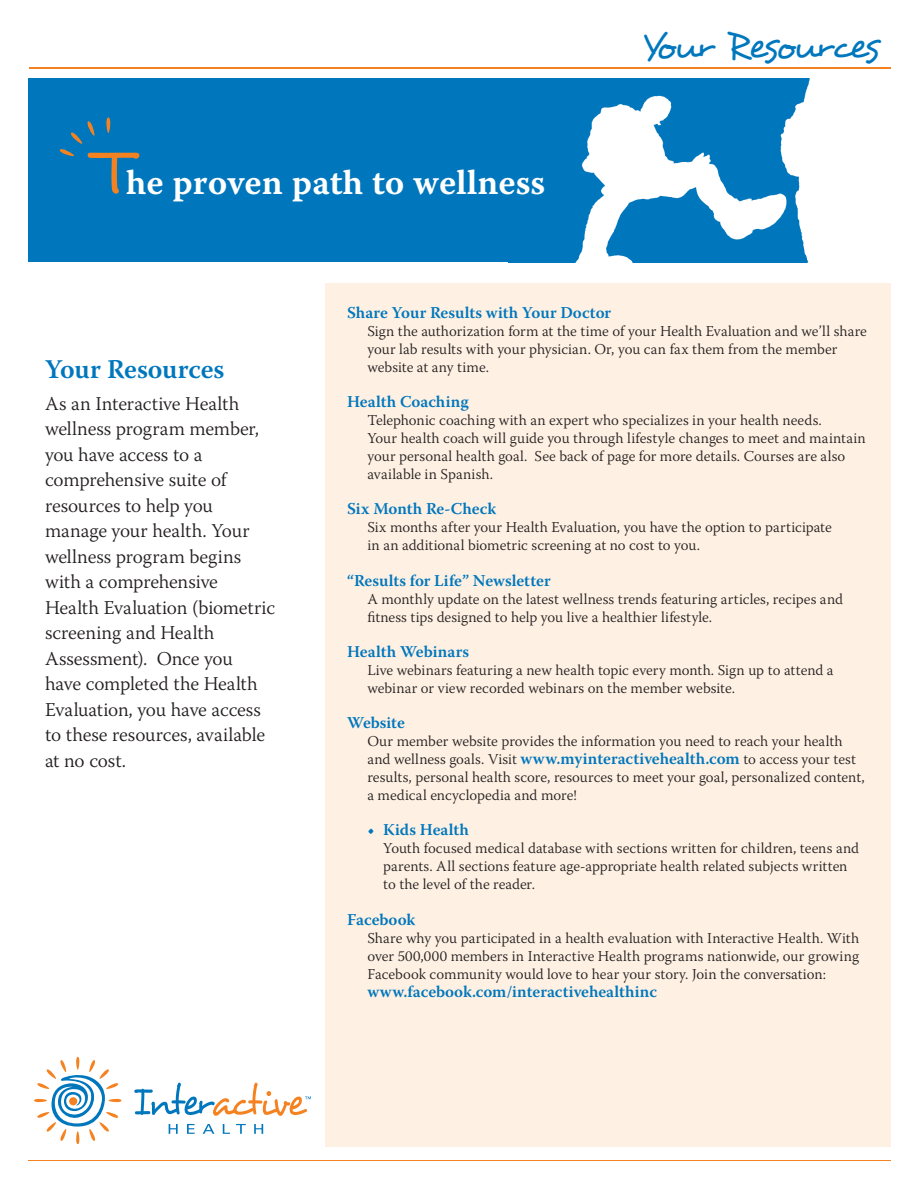
<style>
.page{position:relative;width:918px;height:1188px;background:#fff}
.page>*{position:absolute;margin:0;border:0;box-sizing:border-box;transform-origin:0 0}
.t1{font:39px "Desyrel";letter-spacing:-.105em;color:#0077bd}
.t2{font:35.25px "Warnock Pro Semibold Capt";color:#fff}
.t3{font:600 27px "Warnock Pro";letter-spacing:-.005em;color:#0077bd}
.t4{font:300 19.5px/25.5px "Warnock Pro";letter-spacing:-.005em;color:#231f20}
.t5{font:600 16.5px "Warnock Pro";color:#0077bd}
.t6{font:300 15px/18px "Warnock Pro";letter-spacing:.005em;color:#231f20}
.s1{font-family:"Desyrel";font-size:70.65px;color:#f58220}
.s2{font-weight:600;font-size:16.5px;color:#0077bd}
</style>
<div class="page">
<svg style="left:169px;top:1124px;width:9px;height:10px"></svg>
<svg style="left:187px;top:1124px;width:8px;height:10px"></svg>
<svg style="left:203px;top:1124px;width:11px;height:10px"></svg>
<svg style="left:223px;top:1124px;width:7px;height:10px"></svg>
<svg style="left:236px;top:1124px;width:10px;height:10px"></svg>
<svg style="left:254px;top:1124px;width:9px;height:10px"></svg>
<svg style="left:134px;top:1083px;width:177px;height:33px"></svg>
<svg style="left:34px;top:1057px;width:87px;height:87px"></svg>
<hr style="left:29px;top:1160px;width:862px;height:1px;background:#f58220">
<div style="left:29px;top:79px;width:862px;height:183px;background:#0077bd"></div>
<img style="left:508px;top:262px;width:383px;height:1px">
<img style="left:576px;top:79px;width:315px;height:183px">
<svg style="left:106px;top:117px;width:5px;height:16px"></svg>
<svg style="left:59px;top:121px;width:36px;height:35px"></svg>
<hr style="left:30px;top:67px;width:861px;height:2px;background:#f58220">
<div style="left:326px;top:283px;width:565px;height:864px;background:#fef0e2"></div>
<h2 class="t2" style="left:94px;top:161px;width:453px"><span class="s1">T</span>he proven path to wellness</h2>
<h1 class="t1" style="left:642px;top:22px;width:239px">Your Resources</h1>
<h3 class="t3" style="left:45px;top:352px;width:181px">Your Resources</h3>
<p class="t4" style="left:45px;top:390px;width:232px">As an Interactive Health wellness program member, you have access to a comprehensive suite of resources to help you manage your health. Your wellness program begins with a comprehensive<br>Health Evaluation (biometric screening and Health<br>Assessment). Once you<br>have completed the Health<br>Evaluation, you have access to these resources, available at no cost.</p>
<p class="t5" style="left:347px;top:302px;width:266px">Share Your Results with Your Doctor</p>
<p class="t6" style="left:367px;top:322px;width:501px">Sign the authorization form at the time of your Health Evaluation and we’ll share your lab results with your physician. Or, you can fax them from the member website at any time.</p>
<p class="t5" style="left:347px;top:392px;width:123px">Health Coaching</p>
<p class="t6" style="left:367px;top:411px;width:500px">Telephonic coaching with an expert who specializes in your health needs.<br>Your health coach will guide you through lifestyle changes to meet and maintain your personal health goal. See back of page for more details. Courses are also available in Spanish.</p>
<p class="t5" style="left:347px;top:499px;width:150px">Six Month Re-Check</p>
<p class="t6" style="left:367px;top:518px;width:466px">Six months after your Health Evaluation, you have the option to participate in an additional biometric screening at no cost to you.</p>
<p class="t5" style="left:347px;top:570px;width:205px">“Results for Life” Newsletter</p>
<p class="t6" style="left:367px;top:589px;width:477px">A monthly update on the latest wellness trends featuring articles, recipes and fitness tips designed to help you live a healthier lifestyle.</p>
<p class="t5" style="left:347px;top:641px;width:123px">Health Webinars</p>
<p class="t6" style="left:367px;top:661px;width:468px">Live webinars featuring a new health topic every month. Sign up to attend a webinar or view recorded webinars on the member website.</p>
<p class="t5" style="left:347px;top:713px;width:59px">Website</p>
<p class="t6" style="left:367px;top:732px;width:499px">Our member website provides the information you need to reach your health and wellness goals. Visit <span class="s2">www.myinteractivehealth.com</span> to access your test results, personal health score, resources to meet your goal, personalized content, a medical encyclopedia and more!</p>
<p class="t5" style="left:367px;top:820px;width:103px">• Kids Health</p>
<p class="t6" style="left:383px;top:839px;width:478px">Youth focused medical database with sections written for children, teens and parents. All sections feature age-appropriate health related subjects written to the level of the reader.</p>
<p class="t5" style="left:347px;top:909px;width:70px">Facebook</p>
<p class="t6" style="left:367px;top:928px;width:493px;text-align:justify">Share why you participated in a health evaluation with Interactive Health. With over 500,000 members in Interactive Health programs nationwide, our growing Facebook community would love to hear your story. Join the conversation:</p>
<p class="t5" style="left:367px;top:981px;width:291px">www.facebook.com/interactivehealthinc</p>
</div>
